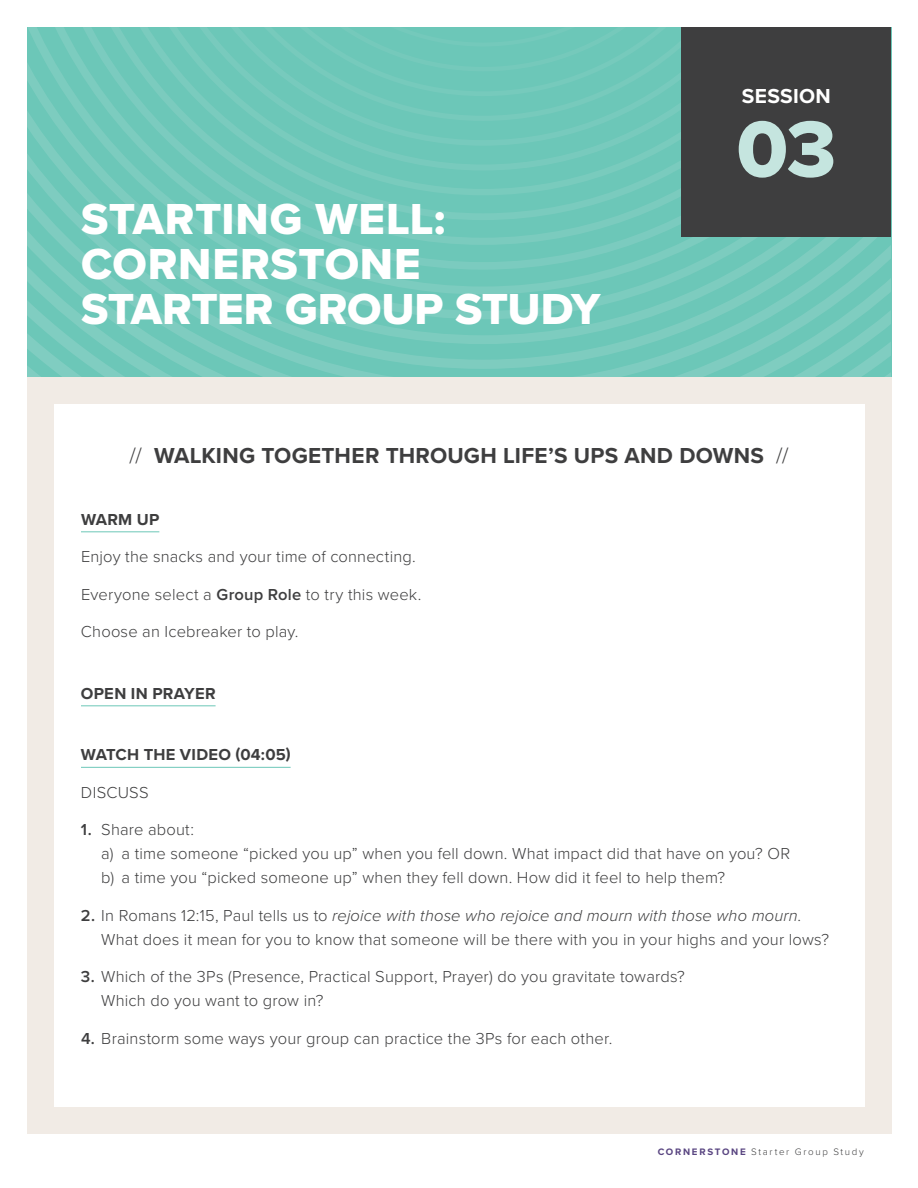
<style>
.page{position:relative;width:918px;height:1188px;background:#fff}
.page>*{position:absolute;margin:0;border:0;box-sizing:border-box;transform-origin:0 0}
.t1{font:82.5px "Proxima Nova Extrabld";color:#c5e5df}
.t2{font:45px/45px "Proxima Nova Extrabld";letter-spacing:.005em;color:#fff}
.t3{font:700 22.5px "Proxima Nova";letter-spacing:.01em;color:#3e3e3f}
.t4{font:700 21px "Proxima Nova";letter-spacing:.015em;color:#fff}
.t5{font:300 16.5px/24px "Proxima Nova";letter-spacing:.01em;color:#3e3e3f}
.t6{font:700 16.5px "Proxima Nova";letter-spacing:.015em;color:#3e3e3f}
.t7{font:300 9.75px "Proxima Nova";letter-spacing:.17em;color:#3e3e3f}
.s1{font-weight:300}
.s2{font-weight:600}
.s3{font-style:italic}
.s4{font-weight:700;color:#594581}
</style>
<div class="page">
<svg style="left:27px;top:27px;width:864px;height:351px;background:#71c8ba"></svg>
<div style="left:27px;top:378px;width:864px;height:756px;background:#f1ebe5"></div>
<div style="left:682px;top:27px;width:209px;height:209px;background:#3e3e3f"></div>
<div style="left:54px;top:405px;width:810px;height:702px;background:#fff"></div>
<hr style="left:81px;top:532px;width:78px;height:1px;background:#6cc7b8">
<hr style="left:81px;top:706px;width:135px;height:1px;background:#6cc7b8">
<hr style="left:81px;top:767px;width:210px;height:1px;background:#6cc7b8">
<h2 class="t2" style="left:81px;top:197px;width:521px">STARTING WELL:<br>CORNERSTONE<br>STARTER GROUP STUDY</h2>
<p class="t4" style="left:742px;top:87px;width:90px">SESSION</p>
<h1 class="t1" style="left:737px;top:115px;width:101px">03</h1>
<h3 class="t3" style="left:130px;top:446px;width:660px"><span class="s1">//</span> WALKING TOGETHER THROUGH LIFE’S UPS AND DOWNS <span class="s1">//</span></h3>
<p class="t6" style="left:81px;top:512px;width:80px">WARM UP</p>
<p class="t5" style="left:81px;top:546px;width:336px">Enjoy the snacks and your time of connecting.</p>
<p class="t5" style="left:81px;top:583px;width:342px">Everyone select a <span class="s2">Group Role</span> to try this week.</p>
<p class="t5" style="left:81px;top:621px;width:219px">Choose an Icebreaker to play.</p>
<p class="t6" style="left:81px;top:686px;width:136px">OPEN IN PRAYER</p>
<p class="t6" style="left:81px;top:747px;width:211px">WATCH THE VIDEO (04:05)</p>
<p class="t5" style="left:81px;top:781px;width:69px">DISCUSS</p>
<p class="t5" style="left:101px;top:819px;width:690px;text-indent:-20px"><span class="s2">1.</span> Share about:<br>a) a time someone “picked you up” when you fell down. What impact did that have on you? OR b) a time you “picked someone up” when they fell down. How did it feel to help them?</p>
<p class="t5" style="left:101px;top:904px;width:729px;text-indent:-20px"><span class="s2">2.</span> In Romans 12:15, Paul tells us to <span class="s3">rejoice with those who rejoice and mourn with those who mourn</span>.<br>What does it mean for you to know that someone will be there with you in your highs and your lows?</p>
<p class="t5" style="left:101px;top:966px;width:585px;text-indent:-20px"><span class="s2">3.</span> Which of the 3Ps (Presence, Practical Support, Prayer) do you gravitate towards?<br>Which do you want to grow in?</p>
<p class="t5" style="left:81px;top:1027px;width:533px"><span class="s2">4.</span> Brainstorm some ways your group can practice the 3Ps for each other.</p>
<p class="t7" style="left:658px;top:1148px;width:208px"><span class="s4">CORNERSTONE</span> Starter Group Study</p>
</div>
